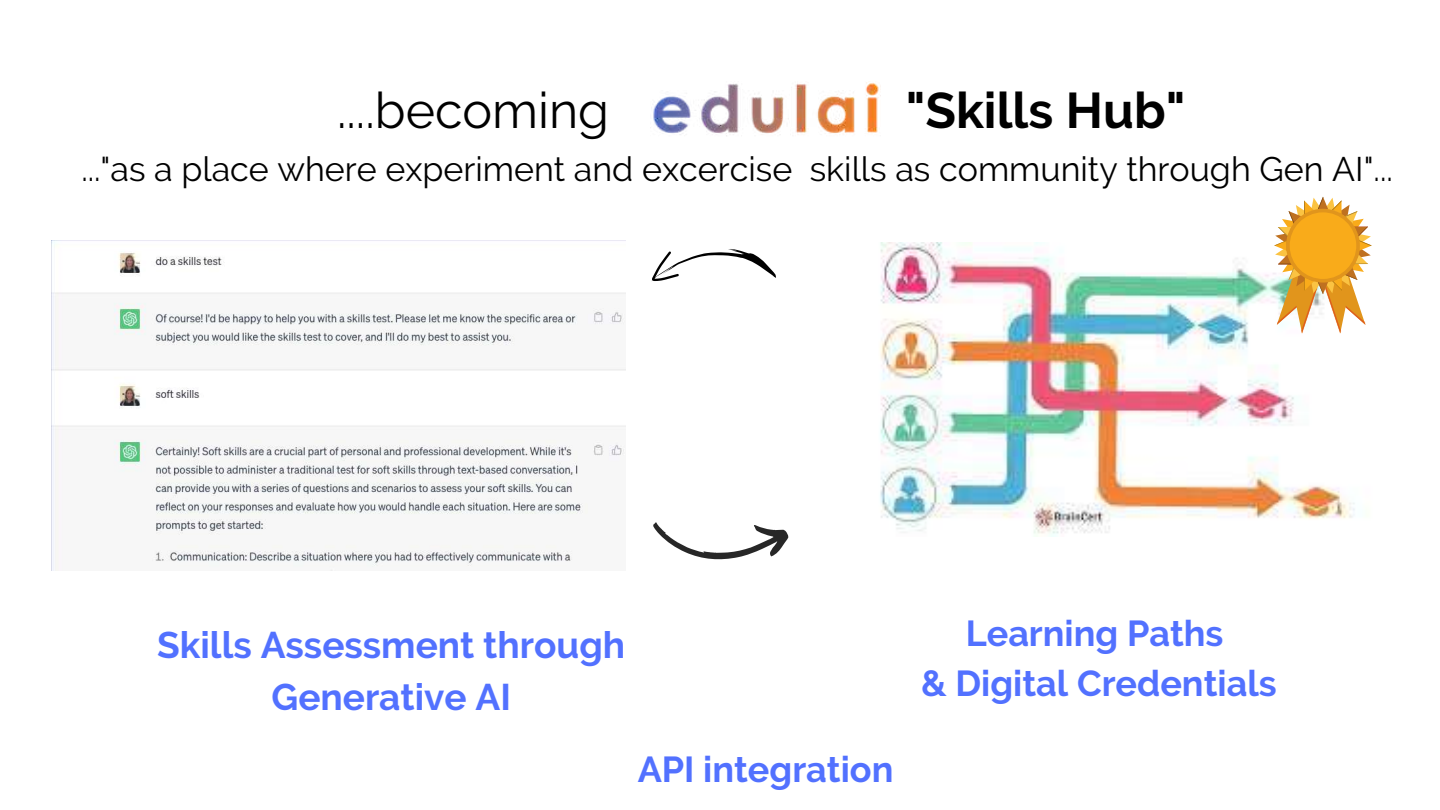
<style>
.page{position:relative;width:1440px;height:810px;background:#fff}
.page>*{position:absolute;margin:0;border:0;box-sizing:border-box;transform-origin:0 0}
.t1{font:50px "Raleway";color:#000}
.t2{font:700 50px "Raleway";color:#000}
.t3{font:700 37px/51.8px "Raleway";color:#5271ff;text-align:center}
.t4{font:700 36px/50.2px "Raleway";color:#5271ff;text-align:center}
.t5{font:34px "Raleway";color:#000}
</style>
<div class="page">
<img style="left:51px;top:240px;width:574px;height:330px">
<img style="left:653px;top:81px;width:226px;height:55px">
<svg style="left:651px;top:249px;width:125px;height:32px"></svg>
<svg style="left:653px;top:522px;width:136px;height:38px"></svg>
<img style="left:880px;top:243px;width:475px;height:294px">
<svg style="left:1274px;top:197px;width:98px;height:136px"></svg>
<h1 class="t1" style="left:337px;top:81px;width:274px">....becoming</h1>
<p class="t5" style="left:81px;top:149px;width:1313px">..."as a place where experiment and excercise skills as community through Gen AI"...</p>
<h1 class="t2" style="left:906px;top:81px;width:281px">"Skills Hub"</h1>
<p class="t3" style="left:157px;top:620px;width:470px">Skills Assessment through<br>Generative AI</p>
<p class="t4" style="left:921px;top:608px;width:357px">Learning Paths<br>&amp; Digital Credentials</p>
<p class="t4" style="left:638px;top:745px;width:257px">API integration</p>
</div>
